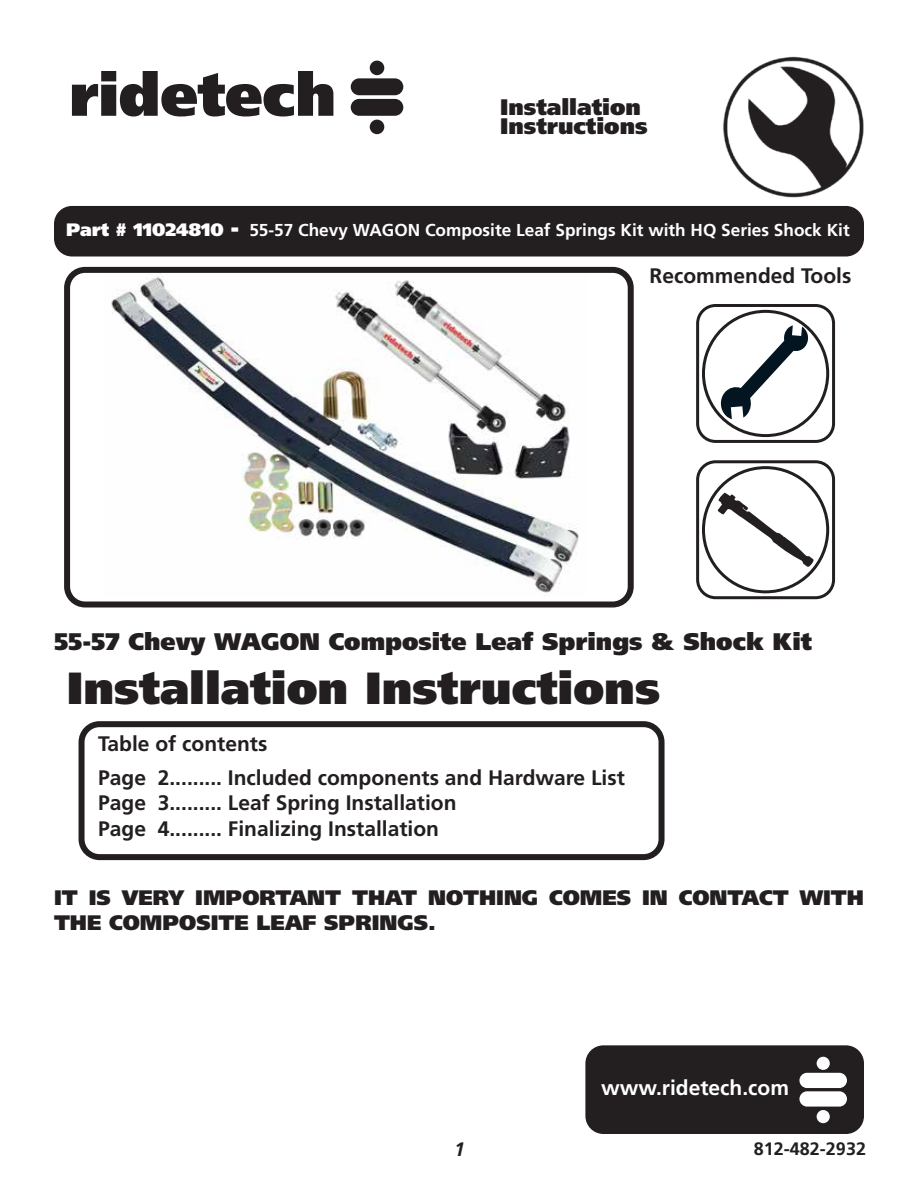
<style>
.page{position:relative;width:918px;height:1188px;background:#fff}
.page>*{position:absolute;margin:0;border:0;box-sizing:border-box;transform-origin:0 0}
.t1{font:900 45px "Frutiger LT Pro";color:#231f20}
.t2{font:900 24px "Frutiger LT Pro";color:#231f20}
.t3{font:900 22.5px/19.5px "Frutiger LT Pro";color:#231f20}
.t4{font:700 21px/33.9px "Frutiger LT Pro";color:#231f20}
.t5{font:900 21px/25.2px "Frutiger LT Pro";color:#231f20}
.t6{font:700 21px "Frutiger LT Pro";color:#fff}
.t7{font:italic 700 19.5px "Frutiger LT Pro";color:#231f20}
.t8{font:700 18px "Frutiger LT Pro";color:#231f20}
.t9{font:700 17.25px "Frutiger LT Pro";color:#fff}
.s1{font-weight:900;font-size:18px}
.s2{font-weight:900;font-size:24px}
</style>
<div class="page">
<img style="left:723px;top:56px;width:141px;height:142px">
<svg style="left:72px;top:71px;width:261px;height:46px"></svg>
<div style="left:351px;top:78px;width:52px;height:17px;background:#231f20;border-radius:8px"></div>
<div style="left:351px;top:99px;width:52px;height:17px;background:#231f20;border-radius:8px"></div>
<div style="left:370px;top:61px;width:14px;height:14px;background:#231f20;border-radius:50%"></div>
<div style="left:370px;top:120px;width:14px;height:14px;background:#231f20;border-radius:50%"></div>
<img style="left:111px;top:276px;width:468px;height:320px">
<div style="left:696px;top:460px;width:139px;height:139px;border:3px solid #231f20;border-radius:18px"></div>
<svg style="left:718px;top:493px;width:96px;height:74px"></svg>
<div style="left:702px;top:466px;width:127px;height:127px;border:3px solid #231f20;border-radius:50%"></div>
<div style="left:696px;top:304px;width:139px;height:139px;border:3px solid #231f20;border-radius:18px"></div>
<div style="left:702px;top:310px;width:127px;height:127px;border:3px solid #231f20;border-radius:50%"></div>
<svg style="left:719px;top:325px;width:90px;height:94px"></svg>
<div style="left:79px;top:721px;width:586px;height:139px;border:6px solid #231f20;border-radius:18px"></div>
<div style="left:64px;top:267px;width:570px;height:341px;border:6px solid #231f20;border-radius:18px"></div>
<div style="left:585px;top:1045px;width:279px;height:89px;background:#231f20;border-radius:18px"></div>
<div style="left:799px;top:1073px;width:48px;height:15px;background:#fff;border-radius:8px"></div>
<div style="left:799px;top:1091px;width:48px;height:16px;background:#fff;border-radius:8px"></div>
<div style="left:817px;top:1057px;width:13px;height:13px;background:#fff;border-radius:50%"></div>
<div style="left:817px;top:1110px;width:13px;height:13px;background:#fff;border-radius:50%"></div>
<div style="left:54px;top:206px;width:810px;height:50px;background:#231f20;border-radius:18px"></div>
<p class="t3" style="left:500px;top:97px;width:149px">Installation<br>Instructions</p>
<p class="t9" style="left:66px;top:220px;width:785px"><span class="s1">Part # 11024810</span> <span class="s2">-</span> 55-57 Chevy WAGON Composite Leaf Springs Kit with HQ Series Shock Kit</p>
<p class="t4" style="left:650px;top:258px;width:203px">Recommended Tools</p>
<p class="t2" style="left:54px;top:627px;width:759px">55-57 Chevy WAGON Composite Leaf Springs &amp; Shock Kit</p>
<h1 class="t1" style="left:67px;top:660px;width:595px">Installation Instructions</h1>
<p class="t4" style="left:98px;top:727px;width:528px">Table of contents<br>Page 2......... Included components and Hardware List</p>
<p class="t4" style="left:98px;top:791px;width:360px;line-height:25.2px">Page 3......... Leaf Spring Installation<br>Page 4......... Finalizing Installation</p>
<p class="t5" style="left:54px;top:885px;width:811px">IT IS VERY IMPORTANT THAT NOTHING COMES IN CONTACT WITH<br>THE COMPOSITE LEAF SPRINGS.</p>
<p class="t6" style="left:601px;top:1075px;width:189px">www.ridetech.com</p>
<p class="t7" style="left:454px;top:1138px;width:12px">1</p>
<p class="t8" style="left:754px;top:1138px;width:114px">812-482-2932</p>
</div>
